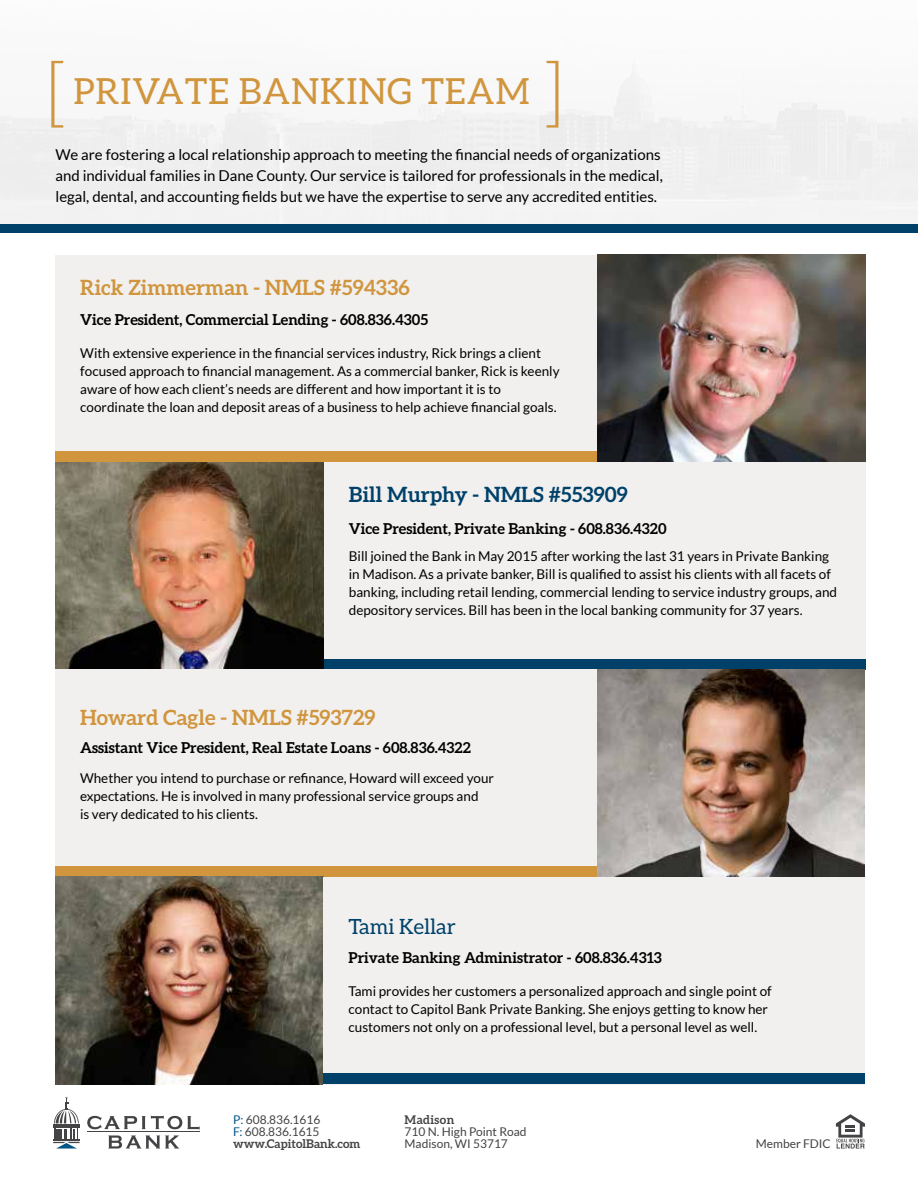
<style>
.page{position:relative;width:918px;height:1188px;background:#fff}
.page>*{position:absolute;margin:0;border:0;box-sizing:border-box;transform-origin:0 0}
.t1{font:36px "Aleo";letter-spacing:.025em;color:#d0953d}
.t2{font:700 21px "Aleo";color:#d0953d}
.t3{font:700 21px "Aleo";color:#00416a}
.t4{font:21px "Aleo";color:#00416a}
.t5{font:15px/21px "Lato";color:#000}
.t6{font:700 15px "Aleo";color:#000}
.t7{font:13.5px/18px "Lato";color:#000}
.t8{font:12px/12px "Lato";color:#434345}
.t9{font:700 12px "Aleo";color:#434345}
.t10{font:700 12px "Aleo";letter-spacing:.03em;color:#434345}
.s1{font-weight:300;font-size:75px}
.s2{color:#005687}
</style>
<div class="page">
<svg style="left:87px;top:1115px;width:113px;height:34px"></svg>
<hr style="left:88px;top:1131px;width:112px;height:1px;background:#444446">
<svg style="left:53px;top:1097px;width:27px;height:52px"></svg>
<svg style="left:836px;top:1114px;width:29px;height:35px"></svg>
<img style="left:597px;top:255px;width:268px;height:207px">
<div style="left:55px;top:255px;width:542px;height:207px;background:#f1f0ef"></div>
<div style="left:55px;top:452px;width:542px;height:10px;background:#d0953d"></div>
<img style="left:56px;top:462px;width:268px;height:208px">
<div style="left:324px;top:462px;width:542px;height:208px;background:#f1f0ef"></div>
<div style="left:324px;top:659px;width:542px;height:11px;background:#00416a"></div>
<img style="left:597px;top:670px;width:268px;height:207px">
<div style="left:55px;top:670px;width:542px;height:207px;background:#f1f0ef"></div>
<div style="left:55px;top:866px;width:542px;height:11px;background:#d0953d"></div>
<img style="left:55px;top:877px;width:268px;height:207px">
<div style="left:323px;top:877px;width:542px;height:207px;background:#f1f0ef"></div>
<div style="left:323px;top:1074px;width:542px;height:10px;background:#00416a"></div>
<div style="left:0;top:224px;width:918px;height:9px;background:#00416a"></div>
<h1 class="t1" style="left:45px;top:71px;width:521px"><span class="s1">[</span> PRIVATE BANKING TEAM <span class="s1">]</span></h1>
<p class="t5" style="left:56px;top:144px;width:609px">We are fostering a local relationship approach to meeting the financial needs of organizations and individual families in Dane County. Our service is tailored for professionals in the medical, legal, dental, and accounting fields but we have the expertise to serve any accredited entities.</p>
<h2 class="t2" style="left:80px;top:275px;width:331px">Rick Zimmerman - NMLS #594336</h2>
<p class="t6" style="left:80px;top:311px;width:349px">Vice President, Commercial Lending - 608.836.4305</p>
<p class="t7" style="left:80px;top:344px;width:481px">With extensive experience in the financial services industry, Rick brings a client focused approach to financial management. As a commercial banker, Rick is keenly aware of how each client’s needs are different and how important it is to coordinate the loan and deposit areas of a business to help achieve financial goals.</p>
<h2 class="t3" style="left:349px;top:483px;width:280px">Bill Murphy - NMLS #553909</h2>
<p class="t6" style="left:349px;top:520px;width:319px">Vice President, Private Banking - 608.836.4320</p>
<p class="t7" style="left:349px;top:547px;width:490px">Bill joined the Bank in May 2015 after working the last 31 years in Private Banking in Madison. As a private banker, Bill is qualified to assist his clients with all facets of banking, including retail lending, commercial lending to service industry groups, and depository services. Bill has been in the local banking community for 37 years.</p>
<h2 class="t2" style="left:80px;top:705px;width:297px">Howard Cagle - NMLS #593729</h2>
<p class="t6" style="left:80px;top:739px;width:392px">Assistant Vice President, Real Estate Loans - 608.836.4322</p>
<p class="t7" style="left:80px;top:769px;width:415px">Whether you intend to purchase or refinance, Howard will exceed your expectations. He is involved in many professional service groups and<br>is very dedicated to his clients.</p>
<h2 class="t4" style="left:349px;top:915px;width:109px">Tami Kellar</h2>
<p class="t6" style="left:349px;top:949px;width:315px">Private Banking Administrator - 608.836.4313</p>
<p class="t7" style="left:349px;top:982px;width:425px">Tami provides her customers a personalized approach and single point of contact to Capitol Bank Private Banking. She enjoys getting to know her customers not only on a professional level, but a personal level as well.</p>
<p class="t8" style="left:233px;top:1113px;width:89px"><span class="s2">P:</span> 608.836.1616<br><span class="s2">F:</span> 608.836.1615</p>
<p class="t9" style="left:233px;top:1136px;width:129px">www.CapitolBank.com</p>
<p class="t10" style="left:405px;top:1113px;width:51px">Madison</p>
<p class="t8" style="left:405px;top:1126px;width:123px">710 N. High Point Road<br>Madison, WI 53717</p>
<p class="t8" style="left:756px;top:1138px;width:77px">Member FDIC</p>
</div>
